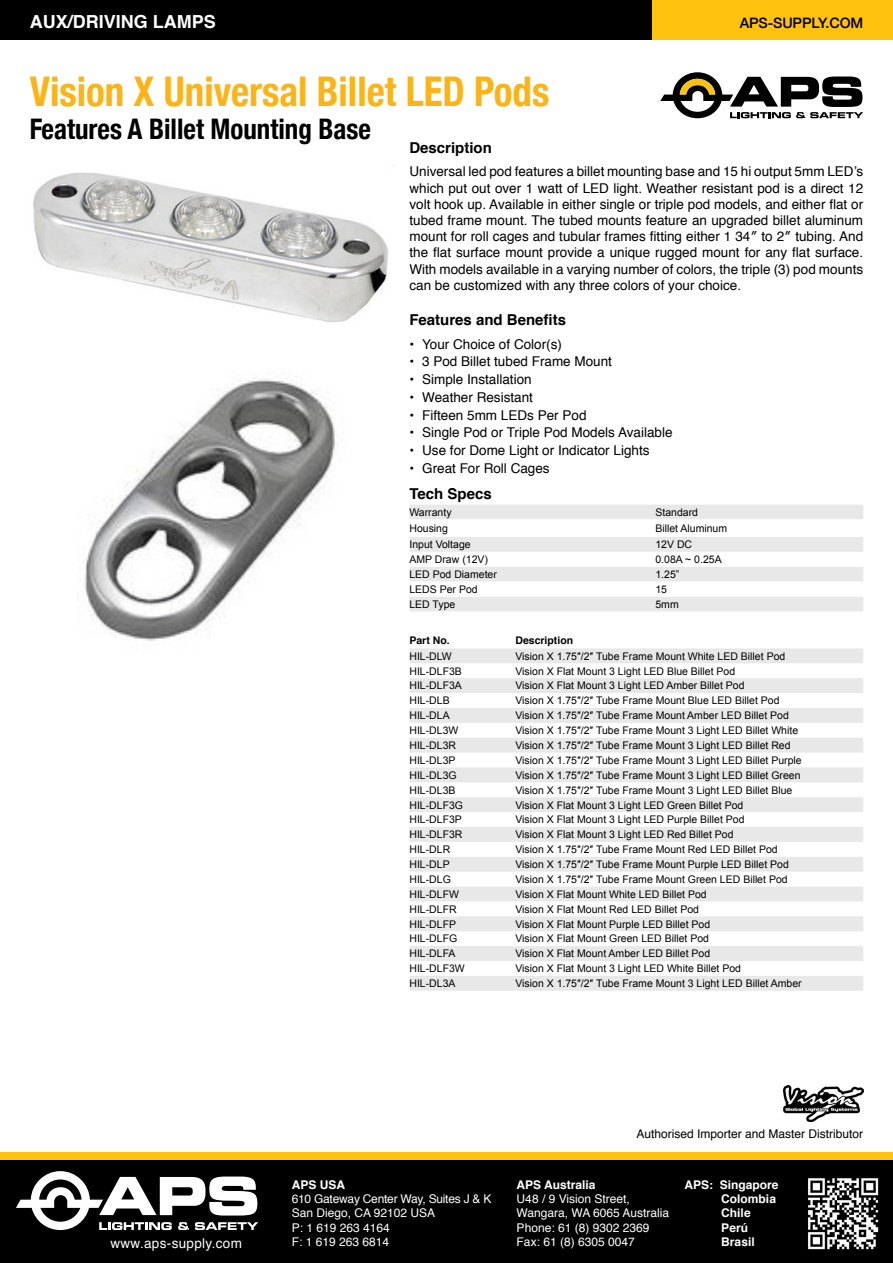
<style>
.page{position:relative;width:893px;height:1263px;background:#fff}
.page>*{position:absolute;margin:0;border:0;box-sizing:border-box;transform-origin:0 0}
.t1{font:700 condensed 40.95px "Helvetica Neue";color:#fcb316;scale:.95 1}
.t2{font:700 condensed 28.35px "Helvetica Neue";color:#000;scale:.95 1}
.t3{font:700 18px "Helvetica";color:#fff}
.t4{font:700 15px "Helvetica";color:#000}
.t5{font:500 14.4px "Helvetica Neue";letter-spacing:-.01em;color:#000}
.t6{font:13.5px/16.2px "Helvetica";color:#000;text-align:justify}
.t7{font:13.5px "Helvetica";letter-spacing:.025em;color:#fff}
.t8{font:12px/14.4px "Helvetica";color:#fff}
.t9{font:700 12px/14.4px "Helvetica";color:#fff}
.t10{font:12px "Helvetica";color:#000}
.t11{font:10.5px "Arial";color:#000}
.t12{font:10.5px "Arial";color:#000101}
.t13{font:700 10.5px "Helvetica";color:#000}
.t14{font:10.5px "Arial";color:#030203}
</style>
<div class="page">
<div style="left:0;top:0;width:652px;height:39px;background:#000"></div>
<div style="left:652px;top:0;width:241px;height:39px;background:#ffc20e"></div>
<div style="left:0;top:1153px;width:893px;height:8px;background:#ffc20e"></div>
<div style="left:0;top:1161px;width:893px;height:102px;background:#000"></div>
<img style="left:808px;top:1178px;width:71px;height:72px">
<svg style="left:16px;top:1171px;width:242px;height:59px"></svg>
<svg style="left:660px;top:72px;width:203px;height:46px"></svg>
<div style="left:409px;top:505px;width:454px;height:106px;background:#e8e8e9"></div>
<svg style="left:409px;top:519px;width:454px;height:77px"></svg>
<svg style="left:409px;top:648px;width:454px;height:343px;fill:#ededee"></svg>
<img style="left:33px;top:172px;width:356px;height:150px">
<img style="left:84px;top:378px;width:251px;height:263px">
<img style="left:783px;top:1085px;width:80px;height:36px">
<h3 class="t3" style="left:30px;top:7px;width:188px">AUX/DRIVING LAMPS</h3>
<h1 class="t1" style="left:30px;top:57px;width:548px">Vision X Universal Billet LED Pods</h1>
<h2 class="t2" style="left:30px;top:106px;width:361px">Features A Billet Mounting Base</h2>
<h3 class="t4" style="left:409px;top:136px;width:84px">Description</h3>
<h3 class="t5" style="left:740px;top:12px;width:125px">APS-SUPPLY.COM</h3>
<p class="t6" style="left:409px;top:164px;width:455px">Universal led pod features a billet mounting base and 15 hi output 5mm LED’s which put out over 1 watt of LED light. Weather resistant pod is a direct 12 volt hook up. Available in either single or triple pod models, and either flat or tubed frame mount. The tubed mounts feature an upgraded billet aluminum mount for roll cages and tubular frames fitting either 1 34″ to 2″ tubing. And the flat surface mount provide a unique rugged mount for any flat surface.<br>With models available in a varying number of colors, the triple (3) pod mounts can be customized with any three colors of your choice.</p>
<h3 class="t4" style="left:409px;top:307px;width:158px">Features and Benefits</h3>
<p class="t6" style="left:409px;top:336px;width:154px">• Your Choice of Color(s)</p>
<p class="t6" style="left:409px;top:354px;width:204px">• 3 Pod Billet tubed Frame Mount</p>
<p class="t6" style="left:409px;top:372px;width:124px">• Simple Installation</p>
<p class="t6" style="left:409px;top:389px;width:125px">• Weather Resistant</p>
<p class="t6" style="left:409px;top:407px;width:179px">• Fifteen 5mm LEDs Per Pod</p>
<p class="t6" style="left:409px;top:425px;width:265px">• Single Pod or Triple Pod Models Available</p>
<p class="t6" style="left:409px;top:443px;width:242px">• Use for Dome Light or Indicator Lights</p>
<p class="t6" style="left:409px;top:460px;width:142px">• Great For Roll Cages</p>
<h3 class="t4" style="left:409px;top:482px;width:84px">Tech Specs</h3>
<p class="t11" style="left:409px;top:505px;width:44px">Warranty</p>
<p class="t11" style="left:655px;top:505px;width:44px">Standard</p>
<p class="t11" style="left:409px;top:521px;width:40px">Housing</p>
<p class="t11" style="left:655px;top:521px;width:73px">Billet Aluminum</p>
<p class="t11" style="left:409px;top:538px;width:63px">Input Voltage</p>
<p class="t11" style="left:655px;top:538px;width:38px">12V DC</p>
<p class="t11" style="left:409px;top:552px;width:80px">AMP Draw (12V)</p>
<p class="t11" style="left:655px;top:552px;width:68px">0.08A ~ 0.25A</p>
<p class="t11" style="left:409px;top:567px;width:89px">LED Pod Diameter</p>
<p class="t11" style="left:655px;top:567px;width:25px">1.25”</p>
<p class="t11" style="left:409px;top:582px;width:70px">LEDS Per Pod</p>
<p class="t11" style="left:655px;top:582px;width:13px">15</p>
<p class="t11" style="left:409px;top:597px;width:47px">LED Type</p>
<p class="t11" style="left:655px;top:597px;width:25px">5mm</p>
<p class="t13" style="left:409px;top:632px;width:42px">Part No.</p>
<p class="t13" style="left:515px;top:632px;width:59px">Description</p>
<p class="t12" style="left:409px;top:649px;width:44px">HIL-DLW</p>
<p class="t11" style="left:515px;top:649px;width:271px">Vision X 1.75″/2″ Tube Frame Mount White LED Billet Pod</p>
<p class="t12" style="left:409px;top:664px;width:54px">HIL-DLF3B</p>
<p class="t11" style="left:515px;top:664px;width:221px">Vision X Flat Mount 3 Light LED Blue Billet Pod</p>
<p class="t12" style="left:409px;top:679px;width:54px">HIL-DLF3A</p>
<p class="t11" style="left:515px;top:679px;width:231px">Vision X Flat Mount 3 Light LED Amber Billet Pod</p>
<p class="t12" style="left:409px;top:694px;width:42px">HIL-DLB</p>
<p class="t11" style="left:515px;top:694px;width:266px">Vision X 1.75″/2″ Tube Frame Mount Blue LED Billet Pod</p>
<p class="t12" style="left:409px;top:709px;width:42px">HIL-DLA</p>
<p class="t11" style="left:515px;top:709px;width:275px">Vision X 1.75″/2″ Tube Frame Mount Amber LED Billet Pod</p>
<p class="t12" style="left:409px;top:723px;width:51px">HIL-DL3W</p>
<p class="t11" style="left:515px;top:723px;width:284px">Vision X 1.75″/2″ Tube Frame Mount 3 Light LED Billet White</p>
<p class="t14" style="left:409px;top:738px;width:48px">HIL-DL3R</p>
<p class="t11" style="left:515px;top:738px;width:277px">Vision X 1.75″/2″ Tube Frame Mount 3 Light LED Billet Red</p>
<p class="t12" style="left:409px;top:753px;width:48px">HIL-DL3P</p>
<p class="t11" style="left:515px;top:753px;width:288px">Vision X 1.75″/2″ Tube Frame Mount 3 Light LED Billet Purple</p>
<p class="t12" style="left:409px;top:768px;width:49px">HIL-DL3G</p>
<p class="t11" style="left:515px;top:768px;width:287px">Vision X 1.75″/2″ Tube Frame Mount 3 Light LED Billet Green</p>
<p class="t12" style="left:409px;top:783px;width:48px">HIL-DL3B</p>
<p class="t11" style="left:515px;top:783px;width:278px">Vision X 1.75″/2″ Tube Frame Mount 3 Light LED Billet Blue</p>
<p class="t12" style="left:409px;top:798px;width:55px">HIL-DLF3G</p>
<p class="t11" style="left:515px;top:798px;width:229px">Vision X Flat Mount 3 Light LED Green Billet Pod</p>
<p class="t12" style="left:409px;top:813px;width:54px">HIL-DLF3P</p>
<p class="t11" style="left:515px;top:813px;width:231px">Vision X Flat Mount 3 Light LED Purple Billet Pod</p>
<p class="t12" style="left:409px;top:828px;width:55px">HIL-DLF3R</p>
<p class="t11" style="left:515px;top:828px;width:220px">Vision X Flat Mount 3 Light LED Red Billet Pod</p>
<p class="t12" style="left:409px;top:842px;width:42px">HIL-DLR</p>
<p class="t11" style="left:515px;top:842px;width:264px">Vision X 1.75″/2″ Tube Frame Mount Red LED Billet Pod</p>
<p class="t12" style="left:409px;top:857px;width:42px">HIL-DLP</p>
<p class="t11" style="left:515px;top:857px;width:275px">Vision X 1.75″/2″ Tube Frame Mount Purple LED Billet Pod</p>
<p class="t12" style="left:409px;top:872px;width:43px">HIL-DLG</p>
<p class="t11" style="left:515px;top:872px;width:274px">Vision X 1.75″/2″ Tube Frame Mount Green LED Billet Pod</p>
<p class="t12" style="left:409px;top:887px;width:51px">HIL-DLFW</p>
<p class="t11" style="left:515px;top:887px;width:193px">Vision X Flat Mount White LED Billet Pod</p>
<p class="t12" style="left:409px;top:902px;width:49px">HIL-DLFR</p>
<p class="t11" style="left:515px;top:902px;width:185px">Vision X Flat Mount Red LED Billet Pod</p>
<p class="t12" style="left:409px;top:917px;width:48px">HIL-DLFP</p>
<p class="t11" style="left:515px;top:917px;width:196px">Vision X Flat Mount Purple LED Billet Pod</p>
<p class="t12" style="left:409px;top:932px;width:49px">HIL-DLFG</p>
<p class="t11" style="left:515px;top:932px;width:195px">Vision X Flat Mount Green LED Billet Pod</p>
<p class="t12" style="left:409px;top:947px;width:48px">HIL-DLFA</p>
<p class="t11" style="left:515px;top:947px;width:196px">Vision X Flat Mount Amber LED Billet Pod</p>
<p class="t12" style="left:409px;top:962px;width:57px">HIL-DLF3W</p>
<p class="t11" style="left:515px;top:962px;width:227px">Vision X Flat Mount 3 Light LED White Billet Pod</p>
<p class="t12" style="left:409px;top:976px;width:48px">HIL-DL3A</p>
<p class="t11" style="left:515px;top:976px;width:288px">Vision X 1.75″/2″ Tube Frame Mount 3 Light LED Billet Amber</p>
<p class="t7" style="left:110px;top:1233px;width:133px">www.aps-supply.com</p>
<p class="t9" style="left:292px;top:1177px;width:55px">APS USA</p>
<p class="t8" style="left:292px;top:1192px;width:201px">610 Gateway Center Way, Suites J &amp; K<br>San Diego, CA 92102 USA<br>P: 1 619 263 4164<br>F: 1 619 263 6814</p>
<p class="t10" style="left:636px;top:1124px;width:228px">Authorised Importer and Master Distributor</p>
<p class="t9" style="left:517px;top:1177px;width:80px">APS Australia</p>
<p class="t8" style="left:517px;top:1192px;width:154px">U48 / 9 Vision Street,<br>Wangara, WA 6065 Australia<br>Phone: 61 (8) 9302 2369<br>Fax: 61 (8) 6305 0047</p>
<p class="t9" style="left:721px;top:1177px;width:59px;text-indent:-37px">APS: Singapore<br>Colombia<br>Chile<br>Perú<br>Brasil</p>
</div>
